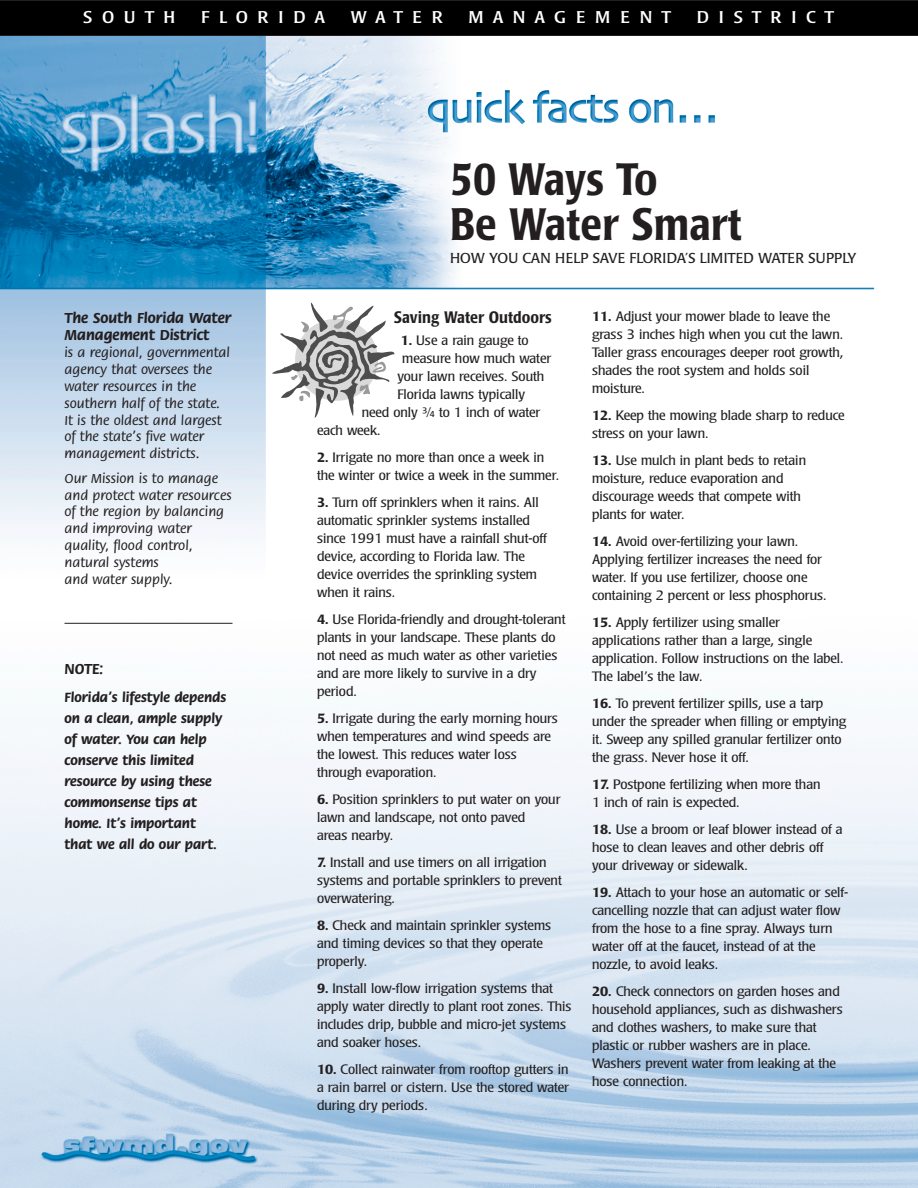
<style>
.page{position:relative;width:918px;height:1188px;background:#fff}
.page>*{position:absolute;margin:0;border:0;box-sizing:border-box;transform-origin:0 0}
.t1{font:500 condensed 45px/45px "Poppl Laudatio";color:#231f20}
.t2{font:condensed 16.8px "Poppl Laudatio";letter-spacing:.47em;color:#fff;scale:1.2 1}
.t3{font:500 condensed 16.5px "Poppl Laudatio";color:#231f20}
.t4{font:700 15.3px/16.8px "Flora";color:#231f20}
.t5{font:500 14.25px/16.8px "Flora";color:#231f20}
.t6{font:700 14.25px/21px "Flora";color:#231f20}
.t7{font:14.25px "Poppl Laudatio";letter-spacing:.01em;color:#231f20}
.t8{font:300 condensed 13.5px/18px "Poppl Laudatio";color:#231f20;scale:1.2 1}
.s1{font-weight:500}
</style>
<div class="page">
<img style="left:0;top:36px;width:918px;height:1152px">
<div style="left:0;top:0;width:918px;height:36px;background:#000"></div>
<hr style="left:64px;top:623px;width:168px;height:1px;background:#231f20">
<svg style="left:272px;top:302px;width:122px;height:123px"></svg>
<p class="t2" style="left:83px;top:11px;width:79px">SOUTH</p>
<p class="t2" style="left:201px;top:11px;width:105px">FLORIDA</p>
<p class="t2" style="left:351px;top:11px;width:78px">WATER</p>
<p class="t2" style="left:468px;top:11px;width:170px">MANAGEMENT</p>
<p class="t2" style="left:697px;top:11px;width:116px">DISTRICT</p>
<p class="t4" style="left:64px;top:311px;width:168px">The South Florida Water<br>Management District</p>
<p class="t5" style="left:64px;top:345px;width:167px">is a regional, governmental agency that oversees the water resources in the southern half of the state.<br>It is the oldest and largest of the state’s five water management districts.</p>
<p class="t5" style="left:64px;top:471px;width:169px">Our Mission is to manage and protect water resources of the region by balancing and improving water quality, flood control, natural systems<br>and water supply.</p>
<p class="t4" style="left:64px;top:662px;width:41px">NOTE:</p>
<p class="t6" style="left:64px;top:688px;width:163px">Florida’s lifestyle depends on a clean, ample supply of water. You can help conserve this limited resource by using these commonsense tips at home. It’s important that we all do our part.</p>
<h1 class="t1" style="left:450px;top:160px;width:293px">50 Ways To<br>Be Water Smart</h1>
<p class="t7" style="left:450px;top:252px;width:408px">HOW YOU CAN HELP SAVE FLORIDA’S LIMITED WATER SUPPLY</p>
<p class="t3" style="left:394px;top:310px;width:159px">Saving Water Outdoors</p>
<p class="t8" style="left:401px;top:333px;width:108px"><span class="s1">1.</span> Use a rain gauge to</p>
<p class="t8" style="left:402px;top:351px;width:126px">measure how much water</p>
<p class="t8" style="left:397px;top:369px;width:124px">your lawn receives. South</p>
<p class="t8" style="left:397px;top:387px;width:108px">Florida lawns typically</p>
<p class="t8" style="left:362px;top:405px;width:150px">need only ¾ to 1 inch of water</p>
<p class="t8" style="left:317px;top:423px;width:54px">each week.</p>
<p class="t8" style="left:317px;top:450px;width:203px"><span class="s1">2.</span> Irrigate no more than once a week in the winter or twice a week in the summer.</p>
<p class="t8" style="left:317px;top:495px;width:193px"><span class="s1">3.</span> Turn off sprinklers when it rains. All automatic sprinkler systems installed since 1991 must have a rainfall shut-off device, according to Florida law. The device overrides the sprinkling system when it rains.</p>
<p class="t8" style="left:317px;top:612px;width:208px"><span class="s1">4.</span> Use Florida-friendly and drought-tolerant plants in your landscape. These plants do not need as much water as other varieties and are more likely to survive in a dry period.</p>
<p class="t8" style="left:317px;top:711px;width:202px"><span class="s1">5.</span> Irrigate during the early morning hours when temperatures and wind speeds are the lowest. This reduces water loss through evaporation.</p>
<p class="t8" style="left:317px;top:792px;width:204px"><span class="s1">6.</span> Position sprinklers to put water on your lawn and landscape, not onto paved<br>areas nearby.</p>
<p class="t8" style="left:317px;top:855px;width:205px"><span class="s1">7.</span> Install and use timers on all irrigation systems and portable sprinklers to prevent overwatering.</p>
<p class="t8" style="left:317px;top:918px;width:197px"><span class="s1">8.</span> Check and maintain sprinkler systems and timing devices so that they operate properly.</p>
<p class="t8" style="left:317px;top:981px;width:214px"><span class="s1">9.</span> Install low-flow irrigation systems that apply water directly to plant root zones. This includes drip, bubble and micro-jet systems and soaker hoses.</p>
<p class="t8" style="left:317px;top:1062px;width:211px;text-align:justify"><span class="s1">10.</span> Collect rainwater from rooftop gutters in a rain barrel or cistern. Use the stored water during dry periods.</p>
<p class="t8" style="left:592px;top:308px;width:211px"><span class="s1">11.</span> Adjust your mower blade to leave the grass 3 inches high when you cut the lawn.<br>Taller grass encourages deeper root growth, shades the root system and holds soil moisture.</p>
<p class="t8" style="left:592px;top:407px;width:212px"><span class="s1">12.</span> Keep the mowing blade sharp to reduce stress on your lawn.</p>
<p class="t8" style="left:592px;top:452px;width:180px"><span class="s1">13.</span> Use mulch in plant beds to retain moisture, reduce evaporation and discourage weeds that compete with plants for water.</p>
<p class="t8" style="left:592px;top:533px;width:197px"><span class="s1">14.</span> Avoid over-fertilizing your lawn.<br>Applying fertilizer increases the need for water. If you use fertilizer, choose one containing 2 percent or less phosphorus.</p>
<p class="t8" style="left:592px;top:614px;width:211px"><span class="s1">15.</span> Apply fertilizer using smaller applications rather than a large, single application. Follow instructions on the label.<br>The label’s the law.</p>
<p class="t8" style="left:592px;top:695px;width:213px"><span class="s1">16.</span> To prevent fertilizer spills, use a tarp under the spreader when filling or emptying it. Sweep any spilled granular fertilizer onto the grass. Never hose it off.</p>
<p class="t8" style="left:592px;top:776px;width:192px"><span class="s1">17.</span> Postpone fertilizing when more than<br>1 inch of rain is expected.</p>
<p class="t8" style="left:592px;top:821px;width:210px"><span class="s1">18.</span> Use a broom or leaf blower instead of a hose to clean leaves and other debris off your driveway or sidewalk.</p>
<p class="t8" style="left:592px;top:884px;width:215px"><span class="s1">19.</span> Attach to your hose an automatic or self&shy;cancelling nozzle that can adjust water flow from the hose to a fine spray. Always turn water off at the faucet, instead of at the nozzle, to avoid leaks.</p>
<p class="t8" style="left:592px;top:983px;width:210px"><span class="s1">20.</span> Check connectors on garden hoses and household appliances, such as dishwashers and clothes washers, to make sure that plastic or rubber washers are in place.<br>Washers prevent water from leaking at the hose connection.</p>
</div>
